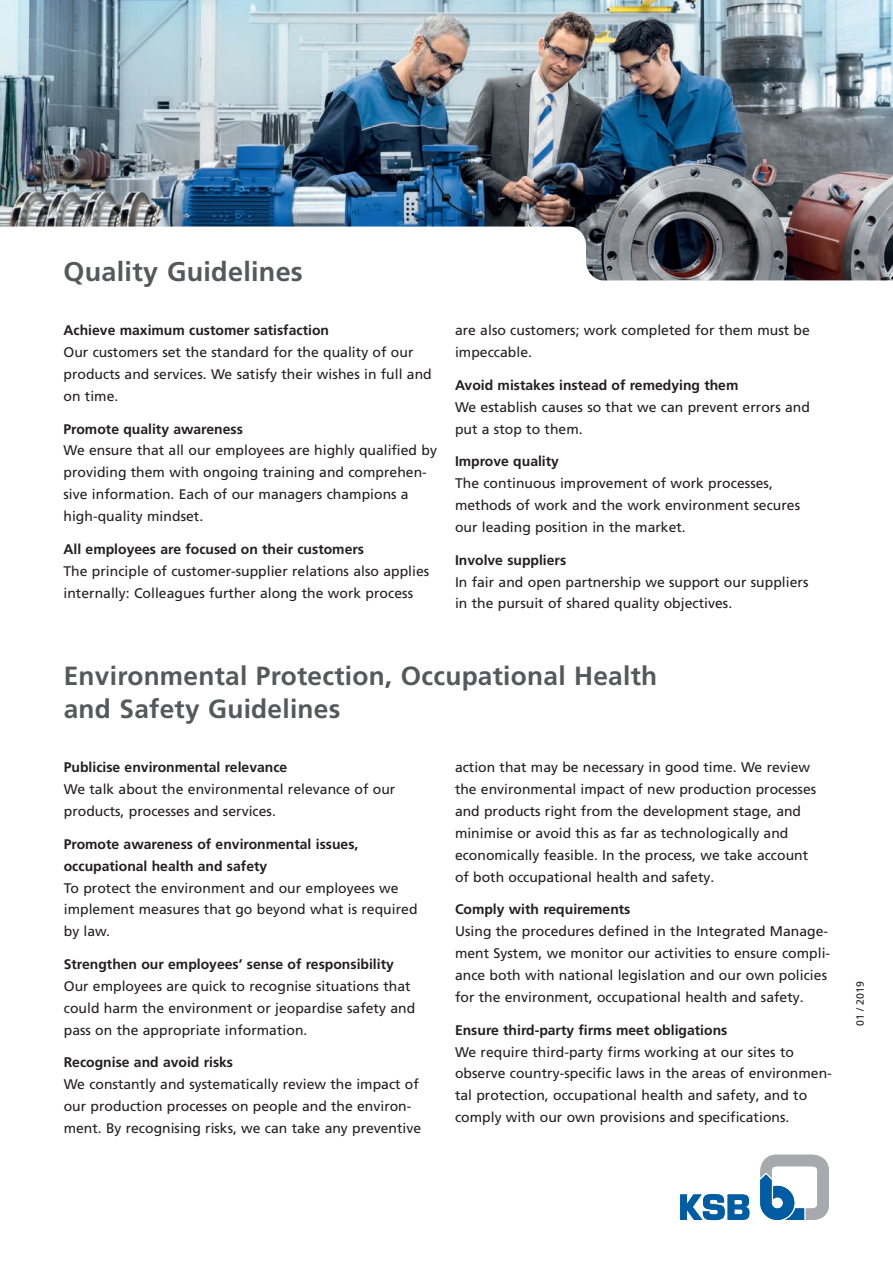
<style>
.page{position:relative;width:893px;height:1263px;background:#fff}
.page>*{position:absolute;margin:0;border:0;box-sizing:border-box;transform-origin:0 0}
.t1{font:700 27px "Frutiger LT Pro";letter-spacing:.01em;color:#57585a}
.t2{font:700 26.25px/32.8px "Frutiger LT Pro";letter-spacing:.01em;color:#57585a}
.t3{font:13.95px/21.9px "Frutiger LT Pro";color:#231f20}
.t4{font:700 13.95px/21.9px "Frutiger LT Pro";color:#231f20}
.t5{font:10.5px "Frutiger LT Pro";letter-spacing:.01em;color:#231f20}
</style>
<div class="page">
<svg style="left:760px;top:1155px;width:69px;height:65px"></svg>
<svg style="left:680px;top:1194px;width:69px;height:26px"></svg>
<img style="left:0;top:0;width:893px;height:280px">
<h1 class="t1" style="left:64px;top:255px;width:241px">Quality Guidelines</h1>
<p class="t4" style="left:64px;top:319px;width:267px">Achieve maximum customer satisfaction</p>
<p class="t3" style="left:64px;top:341px;width:370px">Our customers set the standard for the quality of our products and services. We satisfy their wishes in full and on time.</p>
<p class="t4" style="left:64px;top:418px;width:181px">Promote quality awareness</p>
<p class="t3" style="left:64px;top:440px;width:375px">We ensure that all our employees are highly qualified by providing them with ongoing training and comprehen&shy;sive information. Each of our managers champions a high-quality mindset.</p>
<p class="t4" style="left:64px;top:538px;width:302px">All employees are focused on their customers</p>
<p class="t3" style="left:64px;top:560px;width:367px">The principle of customer-supplier relations also applies internally: Colleagues further along the work process</p>
<p class="t3" style="left:455px;top:319px;width:356px">are also customers; work completed for them must be impeccable.</p>
<p class="t4" style="left:455px;top:374px;width:285px">Avoid mistakes instead of remedying them</p>
<p class="t3" style="left:455px;top:396px;width:356px">We establish causes so that we can prevent errors and put a stop to them.</p>
<p class="t4" style="left:455px;top:451px;width:106px">Improve quality</p>
<p class="t3" style="left:455px;top:472px;width:347px">The continuous improvement of work processes, methods of work and the work environment secures our leading position in the market.</p>
<p class="t4" style="left:455px;top:549px;width:113px">Involve suppliers</p>
<p class="t3" style="left:455px;top:571px;width:355px">In fair and open partnership we support our suppliers in the pursuit of shared quality objectives.</p>
<h2 class="t2" style="left:64px;top:659px;width:595px">Environmental Protection, Occupational Health and Safety Guidelines</h2>
<p class="t4" style="left:64px;top:756px;width:225px">Publicise environmental relevance</p>
<p class="t3" style="left:64px;top:778px;width:333px">We talk about the environmental relevance of our products, processes and services.</p>
<p class="t4" style="left:64px;top:833px;width:296px">Promote awareness of environmental issues, occupational health and safety</p>
<p class="t3" style="left:64px;top:877px;width:355px">To protect the environment and our employees we implement measures that go beyond what is required by law.</p>
<p class="t4" style="left:64px;top:953px;width:332px">Strengthen our employees’ sense of responsibility</p>
<p class="t3" style="left:64px;top:975px;width:353px">Our employees are quick to recognise situations that could harm the environment or jeopardise safety and pass on the appropriate information.</p>
<p class="t4" style="left:64px;top:1052px;width:171px">Recognise and avoid risks</p>
<p class="t3" style="left:64px;top:1073px;width:359px">We constantly and systematically review the impact of our production processes on people and the environ&shy;ment. By recognising risks, we can take any preventive</p>
<p class="t3" style="left:455px;top:757px;width:363px">action that may be necessary in good time. We review the environmental impact of new production processes and products right from the development stage, and minimise or avoid this as far as technologically and economically feasible. In the process, we take account of both occupational health and safety.</p>
<p class="t4" style="left:455px;top:899px;width:177px">Comply with requirements</p>
<p class="t3" style="left:455px;top:920px;width:377px">Using the procedures defined in the Integrated Manage&shy;ment System, we monitor our activities to ensure compli&shy;ance both with national legislation and our own policies for the environment, occupational health and safety.</p>
<p class="t4" style="left:455px;top:1019px;width:274px">Ensure third-party firms meet obligations</p>
<p class="t3" style="left:455px;top:1041px;width:378px">We require third-party firms working at our sites to observe country-specific laws in the areas of environmen&shy;tal protection, occupational health and safety, and to comply with our own provisions and specifications.</p>
<p class="t5" style="left:854px;top:1025px;width:46px;rotate:-90deg">01 / 2019</p>
</div>
